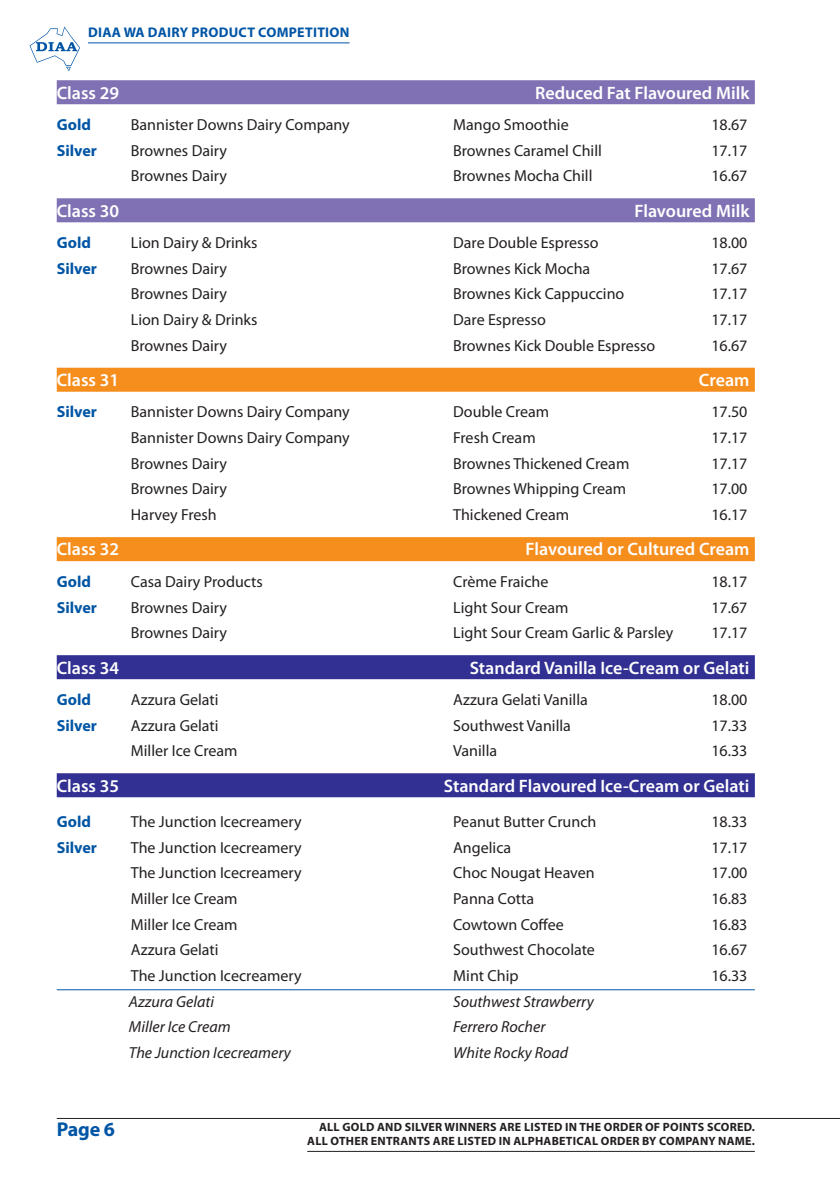
<style>
.page{position:relative;width:840px;height:1191px;background:#fff}
.page>*{position:absolute;margin:0;border:0;box-sizing:border-box;transform-origin:0 0}
.t1{font:700 20px "Myriad Pro";color:#0155a5}
.TOC_1{font:600 18px "Myriad Pro";color:#fff}
._3_Medal_winners{font:16px "Myriad Pro";color:#231f20}
._6_Medal_winners_-_f{font:16px "Myriad Pro";color:#231f20}
._5_losers{font:italic 16px "Myriad Pro";color:#231f20}
._4_Medal_winners_-_u{font:16px "Myriad Pro";color:#231f20}
._3_Medal_winners-2{font:700 16px "Myriad Pro";color:#0155a5}
._6_Medal_winners_-_f-2{font:700 16px "Myriad Pro";color:#0155a5}
.t2{font:700 14px "Myriad Pro";letter-spacing:.02em;color:#0155a5}
.t3{font:700 12px/14.4px "Myriad Pro";letter-spacing:.02em;color:#231f20;text-align:right}
</style>
<div class="page">
<svg style="left:29px;top:26px;width:51px;height:45px"></svg>
<hr style="left:88px;top:43px;width:261px;height:1px;background:#0155a5">
<hr style="left:307px;top:1151px;width:447px;height:1px;background:#231f20">
<hr style="left:57px;top:1118px;width:782px;height:1px;background:#231f20">
<div style="left:57px;top:80px;width:697px;height:24px;background:#7f71b3"></div>
<div style="left:57px;top:198px;width:697px;height:24px;background:#7f71b3"></div>
<div style="left:57px;top:368px;width:697px;height:24px;background:#f68e1e"></div>
<div style="left:57px;top:537px;width:697px;height:24px;background:#f68e1e"></div>
<div style="left:57px;top:655px;width:697px;height:24px;background:#323092"></div>
<div style="left:57px;top:773px;width:697px;height:24px;background:#323092"></div>
<hr style="left:57px;top:989px;width:697px;height:1px;background:#0155a5">
<p class="t2" style="left:88px;top:23px;width:263px">DIAA WA DAIRY PRODUCT COMPETITION</p>
<p class="TOC_1" style="left:57px;top:81px;width:64px">Class 29</p>
<p class="TOC_1" style="left:535px;top:81px;width:216px">Reduced Fat Flavoured Milk</p>
<p class="_6_Medal_winners_-_f-2" style="left:57px;top:114px;width:36px">Gold</p>
<p class="_6_Medal_winners_-_f" style="left:131px;top:115px;width:220px">Bannister Downs Dairy Company</p>
<p class="_6_Medal_winners_-_f" style="left:453px;top:115px;width:117px">Mango Smoothie</p>
<p class="_6_Medal_winners_-_f" style="left:711px;top:115px;width:38px">18.67</p>
<p class="_3_Medal_winners-2" style="left:57px;top:140px;width:42px">Silver</p>
<p class="_3_Medal_winners" style="left:131px;top:140px;width:98px">Brownes Dairy</p>
<p class="_3_Medal_winners" style="left:453px;top:140px;width:150px">Brownes Caramel Chill</p>
<p class="_3_Medal_winners" style="left:711px;top:140px;width:38px">17.17</p>
<p class="_3_Medal_winners" style="left:131px;top:166px;width:98px">Brownes Dairy</p>
<p class="_3_Medal_winners" style="left:453px;top:166px;width:141px">Brownes Mocha Chill</p>
<p class="_3_Medal_winners" style="left:711px;top:166px;width:38px">16.67</p>
<p class="TOC_1" style="left:57px;top:199px;width:64px">Class 30</p>
<p class="TOC_1" style="left:634px;top:199px;width:116px">Flavoured Milk</p>
<p class="_6_Medal_winners_-_f-2" style="left:57px;top:232px;width:36px">Gold</p>
<p class="_6_Medal_winners_-_f" style="left:131px;top:233px;width:128px">Lion Dairy &amp; Drinks</p>
<p class="_6_Medal_winners_-_f" style="left:453px;top:233px;width:147px">Dare Double Espresso</p>
<p class="_6_Medal_winners_-_f" style="left:711px;top:233px;width:38px">18.00</p>
<p class="_3_Medal_winners-2" style="left:57px;top:258px;width:42px">Silver</p>
<p class="_3_Medal_winners" style="left:131px;top:258px;width:98px">Brownes Dairy</p>
<p class="_3_Medal_winners" style="left:453px;top:258px;width:138px">Brownes Kick Mocha</p>
<p class="_3_Medal_winners" style="left:711px;top:258px;width:38px">17.67</p>
<p class="_3_Medal_winners" style="left:131px;top:284px;width:98px">Brownes Dairy</p>
<p class="_3_Medal_winners" style="left:453px;top:284px;width:173px">Brownes Kick Cappuccino</p>
<p class="_3_Medal_winners" style="left:711px;top:284px;width:38px">17.17</p>
<p class="_3_Medal_winners" style="left:131px;top:310px;width:128px">Lion Dairy &amp; Drinks</p>
<p class="_3_Medal_winners" style="left:453px;top:310px;width:94px">Dare Espresso</p>
<p class="_3_Medal_winners" style="left:711px;top:310px;width:38px">17.17</p>
<p class="_3_Medal_winners" style="left:131px;top:335px;width:98px">Brownes Dairy</p>
<p class="_3_Medal_winners" style="left:453px;top:335px;width:203px">Brownes Kick Double Espresso</p>
<p class="_3_Medal_winners" style="left:711px;top:335px;width:38px">16.67</p>
<p class="TOC_1" style="left:57px;top:368px;width:64px">Class 31</p>
<p class="TOC_1" style="left:698px;top:368px;width:52px">Cream</p>
<p class="_6_Medal_winners_-_f-2" style="left:57px;top:401px;width:42px">Silver</p>
<p class="_6_Medal_winners_-_f" style="left:131px;top:402px;width:220px">Bannister Downs Dairy Company</p>
<p class="_6_Medal_winners_-_f" style="left:453px;top:402px;width:97px">Double Cream</p>
<p class="_6_Medal_winners_-_f" style="left:711px;top:402px;width:38px">17.50</p>
<p class="_3_Medal_winners" style="left:131px;top:428px;width:220px">Bannister Downs Dairy Company</p>
<p class="_3_Medal_winners" style="left:453px;top:428px;width:84px">Fresh Cream</p>
<p class="_3_Medal_winners" style="left:711px;top:428px;width:38px">17.17</p>
<p class="_3_Medal_winners" style="left:131px;top:453px;width:98px">Brownes Dairy</p>
<p class="_3_Medal_winners" style="left:453px;top:453px;width:177px">Brownes Thickened Cream</p>
<p class="_3_Medal_winners" style="left:711px;top:453px;width:38px">17.17</p>
<p class="_3_Medal_winners" style="left:131px;top:479px;width:98px">Brownes Dairy</p>
<p class="_3_Medal_winners" style="left:453px;top:479px;width:174px">Brownes Whipping Cream</p>
<p class="_3_Medal_winners" style="left:711px;top:479px;width:38px">17.00</p>
<p class="_3_Medal_winners" style="left:131px;top:505px;width:87px">Harvey Fresh</p>
<p class="_3_Medal_winners" style="left:453px;top:505px;width:117px">Thickened Cream</p>
<p class="_3_Medal_winners" style="left:711px;top:505px;width:38px">16.17</p>
<p class="TOC_1" style="left:57px;top:538px;width:64px">Class 32</p>
<p class="TOC_1" style="left:525px;top:538px;width:225px">Flavoured or Cultured Cream</p>
<p class="_6_Medal_winners_-_f-2" style="left:57px;top:571px;width:36px">Gold</p>
<p class="_6_Medal_winners_-_f" style="left:131px;top:571px;width:133px">Casa Dairy Products</p>
<p class="_6_Medal_winners_-_f" style="left:453px;top:571px;width:97px">Crème Fraiche</p>
<p class="_6_Medal_winners_-_f" style="left:711px;top:571px;width:38px">18.17</p>
<p class="_3_Medal_winners-2" style="left:57px;top:596px;width:42px">Silver</p>
<p class="_3_Medal_winners" style="left:131px;top:597px;width:98px">Brownes Dairy</p>
<p class="_3_Medal_winners" style="left:453px;top:597px;width:117px">Light Sour Cream</p>
<p class="_3_Medal_winners" style="left:711px;top:597px;width:38px">17.67</p>
<p class="_3_Medal_winners" style="left:131px;top:623px;width:98px">Brownes Dairy</p>
<p class="_3_Medal_winners" style="left:453px;top:623px;width:222px">Light Sour Cream Garlic &amp; Parsley</p>
<p class="_3_Medal_winners" style="left:711px;top:623px;width:38px">17.17</p>
<p class="TOC_1" style="left:57px;top:656px;width:64px">Class 34</p>
<p class="TOC_1" style="left:469px;top:656px;width:281px">Standard Vanilla Ice-Cream or Gelati</p>
<p class="_6_Medal_winners_-_f-2" style="left:57px;top:689px;width:36px">Gold</p>
<p class="_6_Medal_winners_-_f" style="left:131px;top:689px;width:89px">Azzura Gelati</p>
<p class="_6_Medal_winners_-_f" style="left:453px;top:689px;width:136px">Azzura Gelati Vanilla</p>
<p class="_6_Medal_winners_-_f" style="left:711px;top:689px;width:38px">18.00</p>
<p class="_3_Medal_winners-2" style="left:57px;top:714px;width:42px">Silver</p>
<p class="_3_Medal_winners" style="left:131px;top:715px;width:89px">Azzura Gelati</p>
<p class="_3_Medal_winners" style="left:453px;top:715px;width:119px">Southwest Vanilla</p>
<p class="_3_Medal_winners" style="left:711px;top:715px;width:38px">17.33</p>
<p class="_3_Medal_winners" style="left:131px;top:741px;width:108px">Miller Ice Cream</p>
<p class="_3_Medal_winners" style="left:453px;top:741px;width:45px">Vanilla</p>
<p class="_3_Medal_winners" style="left:711px;top:741px;width:38px">16.33</p>
<p class="TOC_1" style="left:57px;top:774px;width:64px">Class 35</p>
<p class="TOC_1" style="left:443px;top:774px;width:307px">Standard Flavoured Ice-Cream or Gelati</p>
<p class="_6_Medal_winners_-_f-2" style="left:57px;top:811px;width:36px">Gold</p>
<p class="_6_Medal_winners_-_f" style="left:131px;top:811px;width:172px">The Junction Icecreamery</p>
<p class="_6_Medal_winners_-_f" style="left:453px;top:811px;width:145px">Peanut Butter Crunch</p>
<p class="_6_Medal_winners_-_f" style="left:711px;top:811px;width:38px">18.33</p>
<p class="_3_Medal_winners-2" style="left:57px;top:836px;width:42px">Silver</p>
<p class="_3_Medal_winners" style="left:131px;top:837px;width:172px">The Junction Icecreamery</p>
<p class="_3_Medal_winners" style="left:453px;top:837px;width:59px">Angelica</p>
<p class="_3_Medal_winners" style="left:711px;top:837px;width:38px">17.17</p>
<p class="_3_Medal_winners" style="left:131px;top:863px;width:172px">The Junction Icecreamery</p>
<p class="_3_Medal_winners" style="left:453px;top:863px;width:143px">Choc Nougat Heaven</p>
<p class="_3_Medal_winners" style="left:711px;top:863px;width:38px">17.00</p>
<p class="_3_Medal_winners" style="left:131px;top:888px;width:108px">Miller Ice Cream</p>
<p class="_3_Medal_winners" style="left:453px;top:888px;width:82px">Panna Cotta</p>
<p class="_3_Medal_winners" style="left:711px;top:888px;width:38px">16.83</p>
<p class="_3_Medal_winners" style="left:131px;top:914px;width:108px">Miller Ice Cream</p>
<p class="_3_Medal_winners" style="left:453px;top:914px;width:112px">Cowtown Coffee</p>
<p class="_3_Medal_winners" style="left:711px;top:914px;width:38px">16.83</p>
<p class="_3_Medal_winners" style="left:131px;top:940px;width:89px">Azzura Gelati</p>
<p class="_3_Medal_winners" style="left:453px;top:940px;width:143px">Southwest Chocolate</p>
<p class="_3_Medal_winners" style="left:711px;top:940px;width:38px">16.67</p>
<p class="_4_Medal_winners_-_u" style="left:131px;top:965px;width:172px">The Junction Icecreamery</p>
<p class="_4_Medal_winners_-_u" style="left:453px;top:965px;width:67px">Mint Chip</p>
<p class="_4_Medal_winners_-_u" style="left:711px;top:965px;width:38px">16.33</p>
<p class="_5_losers" style="left:129px;top:991px;width:87px">Azzura Gelati</p>
<p class="_5_losers" style="left:453px;top:991px;width:142px">Southwest Strawberry</p>
<p class="_5_losers" style="left:129px;top:1017px;width:103px">Miller Ice Cream</p>
<p class="_5_losers" style="left:453px;top:1017px;width:94px">Ferrero Rocher</p>
<p class="_5_losers" style="left:129px;top:1042px;width:163px">The Junction Icecreamery</p>
<p class="_5_losers" style="left:453px;top:1042px;width:117px">White Rocky Road</p>
<p class="t1" style="left:57px;top:1116px;width:60px">Page 6</p>
<p class="t3" style="left:307px;top:1119px;width:449px">ALL GOLD AND SILVER WINNERS ARE LISTED IN THE ORDER OF POINTS SCORED.<br>ALL OTHER ENTRANTS ARE LISTED IN ALPHABETICAL ORDER BY COMPANY NAME.</p>
</div>
